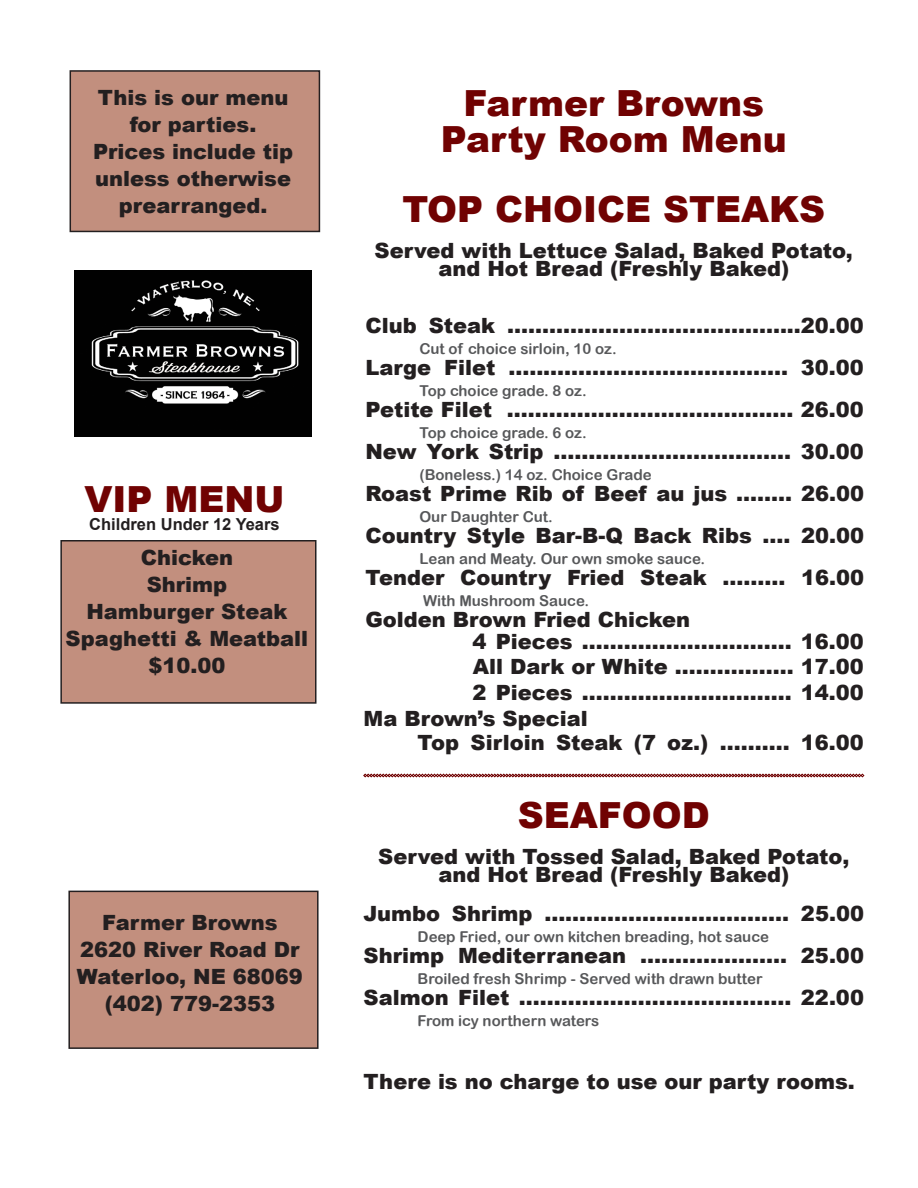
<style>
.page{position:relative;width:918px;height:1188px;background:#fff}
.page>*{position:absolute;margin:0;border:0;box-sizing:border-box;transform-origin:0 0}
.t1{font:900 36px/36px "Arial";color:#700202;text-align:center}
.t2{font:900 21px/27px "Arial";color:#231f20;text-align:center}
.t3{font:700 16.5px "Arial";color:#231f20}
.t4{font:15px "Arial Rounded MT Bold";color:#57585a}
</style>
<div class="page">
<div style="left:61px;top:541px;width:255px;height:162px;background:#c28f7e"></div>
<div style="left:60px;top:540px;width:256px;height:164px;border:2px solid #231f20"></div>
<div style="left:70px;top:71px;width:249px;height:160px;background:#c28f7e"></div>
<div style="left:70px;top:70px;width:250px;height:162px;border:2px solid #231f20"></div>
<svg style="left:363px;top:774px;width:501px;height:3px;background:#954545"></svg>
<div style="left:69px;top:891px;width:249px;height:157px;background:#c28f7e"></div>
<div style="left:68px;top:891px;width:251px;height:158px;border:2px solid #231f20"></div>
<img style="left:74px;top:271px;width:238px;height:166px">
<p class="t2" style="left:93px;top:83px;width:202px">This is our menu for parties.<br>Prices include tip unless otherwise prearranged.</p>
<h1 class="t1" style="left:441px;top:84px;width:348px">Farmer Browns<br>Party Room Menu</h1>
<h1 class="t1" style="left:402px;top:190px;width:424px">TOP CHOICE STEAKS</h1>
<p class="t2" style="left:375px;top:241px;width:480px;line-height:18px">Served with Lettuce Salad, Baked Potato, and Hot Bread (Freshly Baked)</p>
<h1 class="t1" style="left:85px;top:480px;width:201px">VIP MENU</h1>
<p class="t3" style="left:89px;top:513px;width:192px">Children Under 12 Years</p>
<p class="t2" style="left:66px;top:543px;width:244px">Chicken<br>Shrimp<br>Hamburger Steak<br>Spaghetti &amp; Meatball $10.00</p>
<p class="t2" style="left:77px;top:908px;width:228px">Farmer Browns<br>2620 River Road Dr<br>Waterloo, NE 68069 (402) 779-2353</p>
<p class="t2" style="left:365px;top:311px;width:500px">Club Steak ..........................................20.00</p>
<p class="t4" style="left:419px;top:340px;width:199px">Cut of choice sirloin, 10 oz.</p>
<p class="t2" style="left:365px;top:353px;width:500px">Large Filet ........................................ 30.00</p>
<p class="t4" style="left:419px;top:382px;width:169px">Top choice grade. 8 oz.</p>
<p class="t2" style="left:365px;top:395px;width:500px">Petite Filet ......................................... 26.00</p>
<p class="t4" style="left:419px;top:424px;width:169px">Top choice grade. 6 oz.</p>
<p class="t2" style="left:365px;top:437px;width:500px">New York Strip .................................. 30.00</p>
<p class="t4" style="left:419px;top:466px;width:234px">(Boneless.) 14 oz. Choice Grade</p>
<p class="t2" style="left:365px;top:479px;width:500px">Roast Prime Rib of Beef au jus ........ 26.00</p>
<p class="t4" style="left:419px;top:508px;width:135px">Our Daughter Cut.</p>
<p class="t2" style="left:365px;top:521px;width:500px">Country Style Bar-B-Q Back Ribs .... 20.00</p>
<p class="t4" style="left:419px;top:550px;width:287px">Lean and Meaty. Our own smoke sauce.</p>
<p class="t2" style="left:365px;top:563px;width:500px">Tender Country Fried Steak ......... 16.00</p>
<p class="t4" style="left:423px;top:592px;width:167px">With Mushroom Sauce.</p>
<p class="t2" style="left:365px;top:605px;width:326px">Golden Brown Fried Chicken</p>
<p class="t2" style="left:472px;top:627px;width:393px">4 Pieces .............................. 16.00</p>
<p class="t2" style="left:473px;top:653px;width:392px">All Dark or White ................. 17.00</p>
<p class="t2" style="left:472px;top:678px;width:393px">2 Pieces .............................. 14.00</p>
<p class="t2" style="left:364px;top:704px;width:226px">Ma Brown’s Special</p>
<p class="t2" style="left:418px;top:728px;width:448px">Top Sirloin Steak (7 oz.) .......... 16.00</p>
<h1 class="t1" style="left:518px;top:796px;width:193px">SEAFOOD</h1>
<p class="t2" style="left:378px;top:847px;width:473px;line-height:18px">Served with Tossed Salad, Baked Potato, and Hot Bread (Freshly Baked)</p>
<p class="t2" style="left:364px;top:899px;width:502px">Jumbo Shrimp ................................... 25.00</p>
<p class="t4" style="left:418px;top:928px;width:353px">Deep Fried, our own kitchen breading, hot sauce</p>
<p class="t2" style="left:364px;top:941px;width:502px">Shrimp Mediterranean ..................... 25.00</p>
<p class="t4" style="left:418px;top:970px;width:346px">Broiled fresh Shrimp - Served with drawn butter</p>
<p class="t2" style="left:364px;top:983px;width:502px">Salmon Filet ....................................... 22.00</p>
<p class="t4" style="left:418px;top:1012px;width:183px">From icy northern waters</p>
<p class="t2" style="left:364px;top:1067px;width:493px">There is no charge to use our party rooms.</p>
</div>
